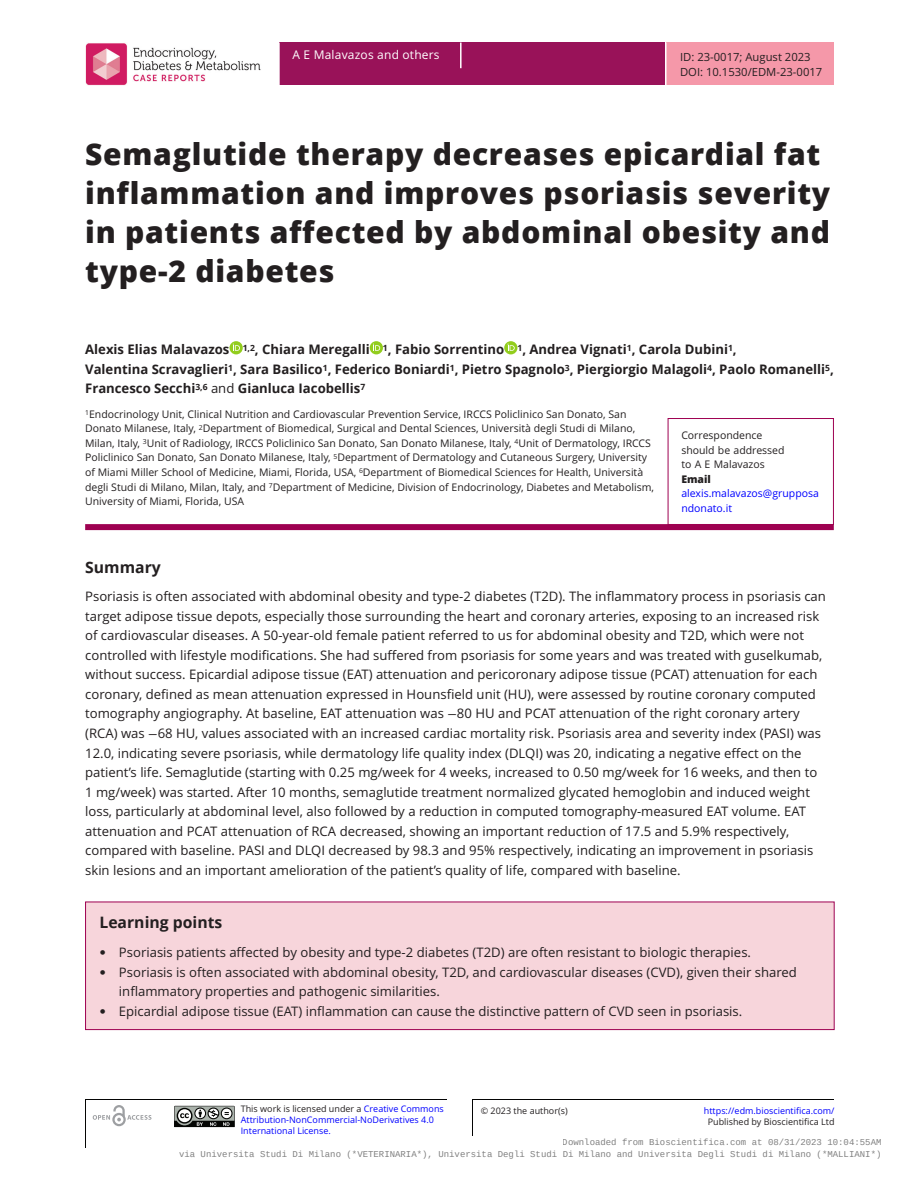
<style>
.page{position:relative;width:919px;height:1187px;background:#fff}
.page>*{position:absolute;margin:0;border:0;box-sizing:border-box;transform-origin:0 0}
.CT{font:800 30px/39px "Open Sans";letter-spacing:.025em;color:#231f20}
.ABS_H{font:700 15.75px "Open Sans";color:#231f20}
.ABS_TXT{font:13.2px/19.5px "Open Sans";color:#231f20}
.AU{font:700 13.2px/19.5px "Open Sans";color:#231f20}
.Author_Name{font:12px "Open Sans";letter-spacing:.015em;color:#fff}
.t1{font:11.25px/14.1px "Open Sans";color:#231f20}
.Address{font:10.5px/14.7px "Open Sans";color:#231f20}
.Corres{font:10.5px "Open Sans";color:#231f20}
.Corres-2{font:10.5px/14.7px "Open Sans";color:#00f}
.Corres-3{font:800 10.5px "Open Sans";color:#231f20}
.t2{font:9px/12px "Liberation Mono";color:rgb(0 0 0/.5);text-align:right}
.t3{font:9px/10.5px "Open Sans";color:#00f}
.t4{font:9px "Open Sans";color:#231f20}
.s1{font-weight:400}
.s2{font-family:"STIX Two Math"}
.s3{font-family:"Frutiger LT Std"}
.s4{color:#231f20}
</style>
<div class="page">
<div style="left:280px;top:43px;width:385px;height:42px;background:#991259"></div>
<div style="left:666px;top:43px;width:167px;height:42px;background:#f598a9"></div>
<svg style="left:460px;top:43px;width:1px;height:25px"></svg>
<img style="left:85px;top:43px;width:176px;height:42px">
<div style="left:85px;top:524px;width:748px;height:6px;background:#9e0151"></div>
<svg style="left:229px;top:341px;width:14px;height:13px"></svg>
<svg style="left:233px;top:343px;width:7px;height:8px"></svg>
<svg style="left:369px;top:341px;width:14px;height:13px"></svg>
<svg style="left:373px;top:343px;width:7px;height:8px"></svg>
<svg style="left:504px;top:341px;width:13px;height:13px"></svg>
<svg style="left:507px;top:343px;width:7px;height:8px"></svg>
<div style="left:667px;top:418px;width:166px;height:107px;border:1px solid #9e0151"></div>
<div style="left:86px;top:901px;width:748px;height:128px;background:#f7d5db"></div>
<hr style="left:85px;top:1099px;width:1px;height:48px;background:#040503">
<hr style="left:472px;top:1099px;width:1px;height:36px;background:#050504">
<hr style="left:85px;top:1098px;width:361px;height:1px;background:#050504">
<hr style="left:472px;top:1099px;width:361px;height:1px;background:#050504">
<svg style="left:174px;top:1105px;width:61px;height:23px"></svg>
<svg style="left:93px;top:1105px;width:58px;height:21px"></svg>
<p class="Author_Name" style="left:292px;top:47px;width:149px">A E Malavazos and others</p>
<p class="t1" style="left:680px;top:50px;width:144px">ID: 23-0017; August 2023<br>DOI: 10.1530/EDM-23-0017</p>
<p class="CT" style="left:85px;top:133px;width:746px">Semaglutide therapy decreases epicardial fat inflammation and improves psoriasis severity in patients affected by abdominal obesity and type-2 diabetes</p>
<p class="AU" style="left:85px;top:339px;width:750px">Alexis Elias Malavazos <sup>1,2</sup>, Chiara Meregalli <sup>1</sup>, Fabio Sorrentino <sup>1</sup>, Andrea Vignati<sup>1</sup>, Carola Dubini<sup>1</sup>,<br>Valentina Scravaglieri<sup>1</sup>, Sara Basilico<sup>1</sup>, Federico Boniardi<sup>1</sup>, Pietro Spagnolo<sup>3</sup>, Piergiorgio Malagoli<sup>4</sup>, Paolo Romanelli<sup>5</sup>,<br>Francesco Secchi<sup>3,6</sup> <span class="s1">and</span> Gianluca Iacobellis<sup>7</sup></p>
<p class="Address" style="left:85px;top:406px;width:570px"><sup>1</sup>Endocrinology Unit, Clinical Nutrition and Cardiovascular Prevention Service, IRCCS Policlinico San Donato, San Donato Milanese, Italy, <sup>2</sup>Department of Biomedical, Surgical and Dental Sciences, Università degli Studi di Milano, Milan, Italy, <sup>3</sup>Unit of Radiology, IRCCS Policlinico San Donato, San Donato Milanese, Italy, <sup>4</sup>Unit of Dermatology, IRCCS Policlinico San Donato, San Donato Milanese, Italy, <sup>5</sup>Department of Dermatology and Cutaneous Surgery, University of Miami Miller School of Medicine, Miami, Florida, USA, <sup>6</sup>Department of Biomedical Sciences for Health, Università degli Studi di Milano, Milan, Italy, and <sup>7</sup>Department of Medicine, Division of Endocrinology, Diabetes and Metabolism, University of Miami, Florida, USA</p>
<p class="Corres" style="left:681px;top:428px;width:83px">Correspondence</p>
<p class="Corres" style="left:681px;top:442px;width:105px">should be addressed</p>
<p class="Corres" style="left:681px;top:457px;width:85px">to A E Malavazos</p>
<p class="Corres-3" style="left:681px;top:471px;width:31px">Email</p>
<p class="Corres-2" style="left:681px;top:486px;width:139px">alexis.malavazos@grupposa ndonato.it</p>
<p class="ABS_H" style="left:85px;top:556px;width:77px">Summary</p>
<p class="ABS_TXT" style="left:85px;top:586px;width:742px">Psoriasis is often associated with abdominal obesity and type-2 diabetes (T2D). The inflammatory process in psoriasis can target adipose tissue depots, especially those surrounding the heart and coronary arteries, exposing to an increased risk of cardiovascular diseases. A 50-year-old female patient referred to us for abdominal obesity and T2D, which were not controlled with lifestyle modifications. She had suffered from psoriasis for some years and was treated with guselkumab, without success. Epicardial adipose tissue (EAT) attenuation and pericoronary adipose tissue (PCAT) attenuation for each coronary, defined as mean attenuation expressed in Hounsfield unit (HU), were assessed by routine coronary computed tomography angiography. At baseline, EAT attenuation was <span class="s2">−</span>80 HU and PCAT attenuation of the right coronary artery (RCA) was <span class="s2">−</span>68 HU, values associated with an increased cardiac mortality risk. Psoriasis area and severity index (PASI) was 12.0, indicating severe psoriasis, while dermatology life quality index (DLQI) was 20, indicating a negative effect on the patient’s life. Semaglutide (starting with 0.25 mg/week for 4 weeks, increased to 0.50 mg/week for 16 weeks, and then to 1 mg/week) was started. After 10 months, semaglutide treatment normalized glycated hemoglobin and induced weight loss, particularly at abdominal level, also followed by a reduction in computed tomography-measured EAT volume. EAT attenuation and PCAT attenuation of RCA decreased, showing an important reduction of 17.5 and 5.9% respectively, compared with baseline. PASI and DLQI decreased by 98.3 and 95% respectively, indicating an improvement in psoriasis skin lesions and an important amelioration of the patient’s quality of life, compared with baseline.</p>
<h1 class="ABS_H" style="left:99px;top:911px;width:124px">Learning points</h1>
<p class="ABS_TXT" style="left:99px;top:942px;width:653px"><span class="s3">•</span> Psoriasis patients affected by obesity and type-2 diabetes (T2D) are often resistant to biologic therapies.</p>
<p class="ABS_TXT" style="left:119px;top:961px;width:679px;text-indent:-20px"><span class="s3">•</span> Psoriasis is often associated with abdominal obesity, T2D, and cardiovascular diseases (CVD), given their shared inflammatory properties and pathogenic similarities.</p>
<p class="ABS_TXT" style="left:99px;top:1000px;width:644px"><span class="s3">•</span> Epicardial adipose tissue (EAT) inflammation can cause the distinctive pattern of CVD seen in psoriasis.</p>
<p class="t3" style="left:241px;top:1103px;width:204px"><span class="s4">This work is licensed under a</span> Creative Commons<br>Attribution-NonCommercial-NoDerivatives 4.0<br>International License.</p>
<p class="t4" style="left:481px;top:1103px;width:88px">© 2023 the author(s)</p>
<p class="t3" style="left:703px;top:1104px;width:132px">https://edm.bioscientifica.com/</p>
<p class="t4" style="left:707px;top:1115px;width:128px">Published by Bioscientifica Ltd</p>
<p class="t2" style="left:179px;top:1136px;width:704px">Downloaded from Bioscientifica.com at 08/31/2023 10:04:55AM<br>via Universita Studi Di Milano (*VETERINARIA*), Universita Degli Studi Di Milano and Universita Degli Studi di Milano (*MALLIANI*)</p>
</div>
